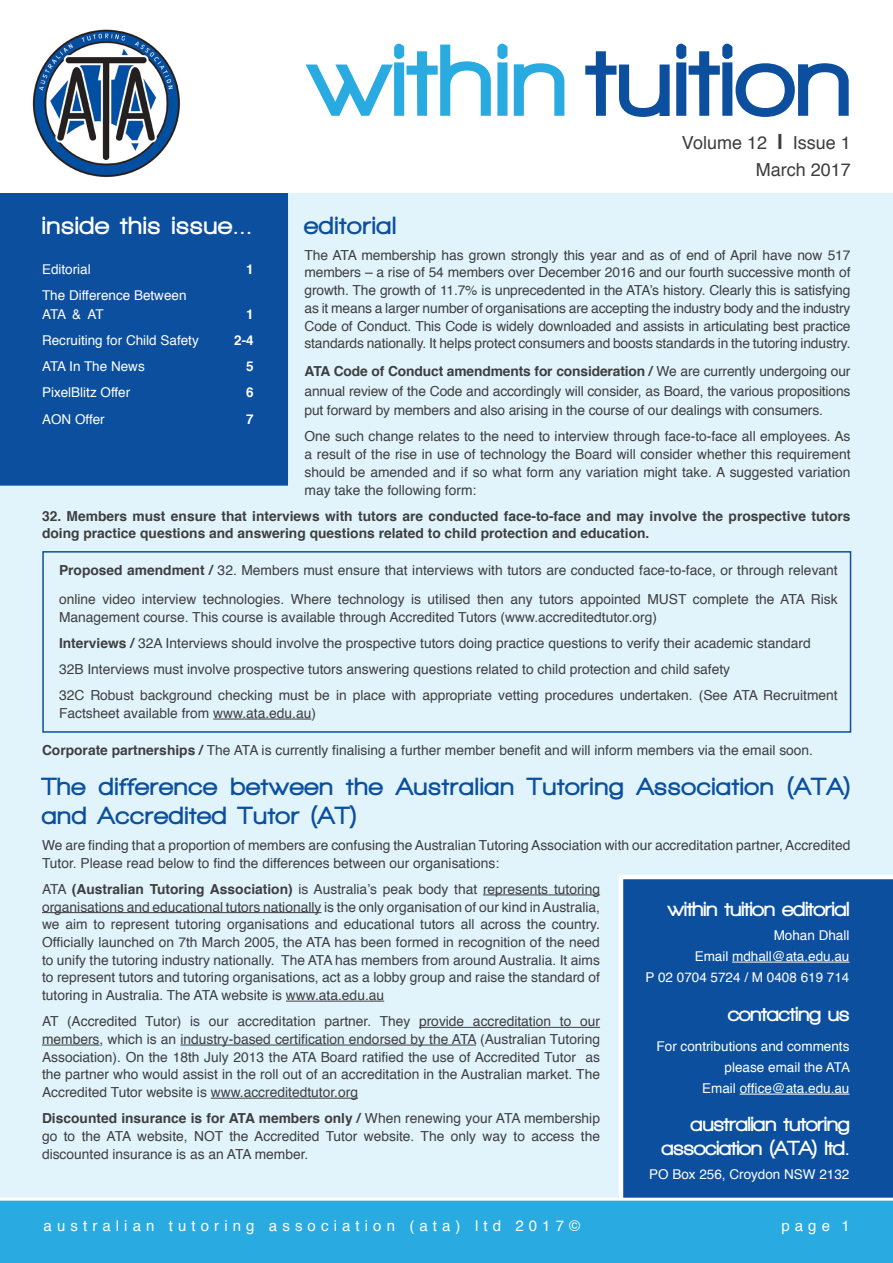
<style>
.page{position:relative;width:893px;height:1263px;background:#fff}
.page>*{position:absolute;margin:0;border:0;box-sizing:border-box;transform-origin:0 0}
.t1{font:900 105px "Walkway";letter-spacing:.02em;color:#0c4f9e}
.Heading{font:900 25.5px/28.5px "Walkway";letter-spacing:.05em;color:#0c4f9e}
.Heading-2{font:900 25.5px "Walkway";letter-spacing:.05em;color:#fff}
.t2{font:900 21px/24px "Walkway";color:#fff;text-align:right}
.t3{font:18px "Helvetica";color:#3e3e3f}
.t4{font:15px "Helvetica";letter-spacing:.34em;color:#fff}
.Body_Copy{font:13.8px/17.7px "Helvetica";color:#3e3e3f;text-align:justify}
.BOLD_Body_COpy{font:13.8px/17.7px "Helvetica";color:#3e3e3f;text-align:justify}
.BOLD_Body_COpy-2{font:700 13.8px/17.7px "Helvetica";color:#3e3e3f}
.Body_Copy-2{font:13.5px/21px "Helvetica";color:#fff;text-align:right}
.Body_Copy-3{font:700 13.5px "Helvetica";color:#fff}
.s1{color:#29abe2}
.s2{font-weight:700;font-size:21px}
.s3{font-weight:700}
</style>
<div class="page">
<img style="left:32px;top:29px;width:148px;height:149px">
<div style="left:0;top:193px;width:893px;height:1005px;background:#e1f4fc"></div>
<div style="left:0;top:193px;width:288px;height:293px;background:#0c4f9e"></div>
<div style="left:619px;top:875px;width:274px;height:323px;background:#0c4f9e"></div>
<div style="left:0;top:1200px;width:893px;height:63px;background:#29abe2"></div>
<hr style="left:732px;top:962px;width:117px;height:1px;background:#fff">
<hr style="left:740px;top:1094px;width:109px;height:1px;background:#fff">
<hr style="left:213px;top:719px;width:98px;height:1px;background:#3e3e3f">
<hr style="left:483px;top:894px;width:117px;height:1px;background:#3e3e3f">
<hr style="left:42px;top:912px;width:279px;height:1px;background:#3e3e3f">
<hr style="left:286px;top:1001px;width:98px;height:1px;background:#3e3e3f">
<hr style="left:419px;top:1027px;width:181px;height:1px;background:#3e3e3f">
<hr style="left:42px;top:1045px;width:58px;height:1px;background:#3e3e3f">
<hr style="left:180px;top:1045px;width:296px;height:1px;background:#3e3e3f">
<hr style="left:211px;top:1098px;width:147px;height:1px;background:#3e3e3f">
<div style="left:42px;top:551px;width:809px;height:182px;border:2px solid #0c4f9e"></div>
<p class="t1" style="left:309px;top:24px;width:544px"><span class="s1">within</span> tuition</p>
<p class="t3" style="left:682px;top:129px;width:170px">Volume 12 <span class="s2">l</span> Issue 1</p>
<p class="t3" style="left:756px;top:156px;width:97px">March 2017</p>
<p class="Heading" style="left:305px;top:210px;width:93px">editorial</p>
<p class="Body_Copy" style="left:305px;top:246px;width:547px">The ATA membership has grown strongly this year and as of end of April have now 517 members – a rise of 54 members over December 2016 and our fourth successive month of growth. The growth of 11.7% is unprecedented in the ATA’s history. Clearly this is satisfying as it means a larger number of organisations are accepting the industry body and the industry Code of Conduct. This Code is widely downloaded and assists in articulating best practice standards nationally. It helps protect consumers and boosts standards in the tutoring industry.</p>
<p class="BOLD_Body_COpy" style="left:305px;top:362px;width:547px;line-height:19.5px"><span class="s3">ATA Code of Conduct amendments for consideration /</span> We are currently undergoing our annual review of the Code and accordingly will consider, as Board, the various propositions put forward by members and also arising in the course of our dealings with consumers.</p>
<p class="Body_Copy" style="left:305px;top:428px;width:547px">One such change relates to the need to interview through face-to-face all employees. As a result of the rise in use of technology the Board will consider whether this requirement should be amended and if so what form any variation might take. A suggested variation may take the following form:</p>
<p class="BOLD_Body_COpy-2" style="left:42px;top:507px;width:810px">32. Members must ensure that interviews with tutors are conducted face-to-face and may involve the prospective tutors doing practice questions and answering questions related to child protection and education.</p>
<p class="BOLD_Body_COpy" style="left:59px;top:557px;width:780px;line-height:28.5px"><span class="s3">Proposed amendment /</span> 32. Members must ensure that interviews with tutors are conducted face-to-face, or through relevant online video interview technologies. Where technology is utilised then any tutors appointed MUST complete the ATA Risk</p>
<p class="BOLD_Body_COpy" style="left:59px;top:608px;width:600px">Management course. This course is available through Accredited Tutors (www.accreditedtutor.org)</p>
<p class="BOLD_Body_COpy" style="left:59px;top:635px;width:753px"><span class="s3">Interviews /</span> 32A Interviews should involve the prospective tutors doing practice questions to verify their academic standard</p>
<p class="Body_Copy" style="left:59px;top:661px;width:673px">32B Interviews must involve prospective tutors answering questions related to child protection and child safety</p>
<p class="Body_Copy" style="left:59px;top:687px;width:780px">32C Robust background checking must be in place with appropriate vetting procedures undertaken. (See ATA Recruitment<br>Factsheet available from www.ata.edu.au)</p>
<p class="BOLD_Body_COpy" style="left:42px;top:742px;width:773px"><span class="s3">Corporate partnerships /</span> The ATA is currently finalising a further member benefit and will inform members via the email soon.</p>
<p class="Heading" style="left:42px;top:772px;width:810px">The difference between the Australian Tutoring Association (ATA) and Accredited Tutor (AT)</p>
<p class="BOLD_Body_COpy" style="left:42px;top:837px;width:810px">We are finding that a proportion of members are confusing the Australian Tutoring Association with our accreditation partner, Accredited<br>Tutor. Please read below to find the differences between our organisations:</p>
<p class="Body_Copy" style="left:42px;top:880px;width:559px">ATA <span class="s3">(Australian Tutoring Association)</span> is Australia’s peak body that represents tutoring organisations and educational tutors nationally is the only organisation of our kind in Australia, we aim to represent tutoring organisations and educational tutors all across the country.<br>Officially launched on 7th March 2005, the ATA has been formed in recognition of the need to unify the tutoring industry nationally. The ATA has members from around Australia. It aims to represent tutors and tutoring organisations, act as a lobby group and raise the standard of tutoring in Australia. The ATA website is www.ata.edu.au</p>
<p class="Body_Copy" style="left:42px;top:1013px;width:559px">AT (Accredited Tutor) is our accreditation partner. They provide accreditation to our members, which is an industry-based certification endorsed by the ATA (Australian Tutoring Association). On the 18th July 2013 the ATA Board ratified the use of Accredited Tutor as the partner who would assist in the roll out of an accreditation in the Australian market. The Accredited Tutor website is www.accreditedtutor.org</p>
<p class="BOLD_Body_COpy" style="left:42px;top:1110px;width:559px"><span class="s3">Discounted insurance is for ATA members only /</span> When renewing your ATA membership go to the ATA website, NOT the Accredited Tutor website. The only way to access the discounted insurance is as an ATA member.</p>
<p class="Heading-2" style="left:42px;top:211px;width:211px">inside this issue...</p>
<p class="Body_Copy-2" style="left:42px;top:259px;width:50px">Editorial</p>
<p class="Body_Copy-3" style="left:246px;top:258px;width:9px">1</p>
<p class="Body_Copy-2" style="left:42px;top:285px;width:146px">The Difference Between</p>
<p class="Body_Copy-2" style="left:42px;top:304px;width:63px">ATA &amp; AT</p>
<p class="Body_Copy-3" style="left:246px;top:303px;width:9px">1</p>
<p class="Body_Copy-2" style="left:42px;top:330px;width:158px">Recruiting for Child Safety</p>
<p class="Body_Copy-3" style="left:234px;top:329px;width:21px">2-4</p>
<p class="Body_Copy-2" style="left:42px;top:356px;width:104px">ATA In The News</p>
<p class="Body_Copy-3" style="left:246px;top:355px;width:9px">5</p>
<p class="Body_Copy-2" style="left:42px;top:382px;width:90px">PixelBlitz Offer</p>
<p class="Body_Copy-3" style="left:246px;top:382px;width:9px">6</p>
<p class="Body_Copy-2" style="left:42px;top:409px;width:64px">AON Offer</p>
<p class="Body_Copy-3" style="left:246px;top:408px;width:9px">7</p>
<p class="t2" style="left:668px;top:897px;width:183px">within tuition editorial</p>
<p class="Body_Copy-2" style="left:774px;top:925px;width:77px">Mohan Dhall</p>
<p class="Body_Copy-2" style="left:695px;top:946px;width:156px">Email mdhall@ata.edu.au</p>
<p class="Body_Copy-2" style="left:645px;top:967px;width:205px">P 02 0704 5724 / M 0408 619 714</p>
<p class="t2" style="left:728px;top:1002px;width:123px">contacting us</p>
<p class="Body_Copy-2" style="left:657px;top:1036px;width:195px">For contributions and comments please email the ATA</p>
<p class="Body_Copy-2" style="left:702px;top:1078px;width:149px">Email office@ata.edu.au</p>
<p class="t2" style="left:662px;top:1111px;width:189px">australian tutoring association (ATA) ltd.</p>
<p class="Body_Copy-2" style="left:649px;top:1164px;width:202px">PO Box 256, Croydon NSW 2132</p>
<p class="t4" style="left:44px;top:1214px;width:538px">australian tutoring association (ata) ltd 2017©</p>
<p class="t4" style="left:781px;top:1214px;width:70px">page 1</p>
</div>
